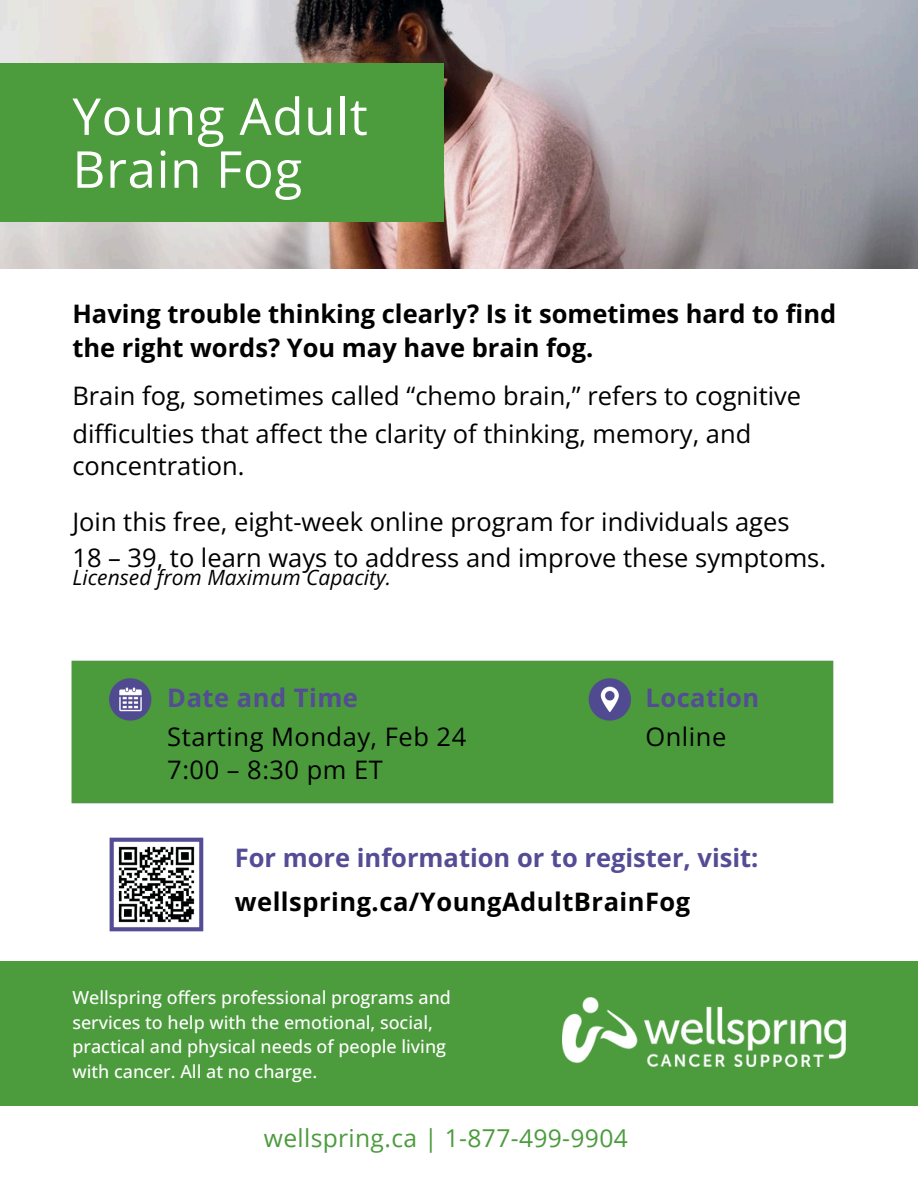
<style>
.page{position:relative;width:918px;height:1188px;background:#fff}
.page>*{position:absolute;margin:0;border:0;box-sizing:border-box;transform-origin:0 0}
.t1{font:50.85px/52.8px "Open Sans";letter-spacing:.015em;color:#fff}
.t2{font:25.5px/38.2px "Open Sans";color:#000101}
.t3{font:700 25.5px/33.8px "Open Sans";color:#000101}
.t4{font:700 25.5px/43.8px "Open Sans";color:#544c95}
.t5{font:25.5px/39.3px "Open Sans";letter-spacing:.02em;color:#000101}
.t6{font:700 25.5px/39.3px "Open Sans";letter-spacing:.02em;color:#544c95}
.t7{font:24.6px "Open Sans";letter-spacing:.015em;color:#4c9b3d}
.t8{font:italic 21px "Open Sans";color:#000101}
.t9{font:500 18px/24.8px "Open Sans";color:#fff}
.s1{font-weight:700;color:#544c95}
.s2{font-weight:400;color:#000101}
.s3{color:#000101}
</style>
<div class="page">
<img style="left:0;top:0;width:918px;height:269px">
<div style="left:0;top:962px;width:918px;height:144px;background:#4c9b3d"></div>
<img style="left:562px;top:998px;width:284px;height:68px">
<img style="left:109px;top:837px;width:95px;height:95px">
<div style="left:0;top:63px;width:443px;height:159px;background:#4c9b3d"></div>
<div style="left:71px;top:660px;width:763px;height:144px;background:#4b9b3c"></div>
<p class="t1" style="left:72px;top:89px;width:297px">Young Adult<br>Brain Fog</p>
<h3 class="t3" style="left:72px;top:296px;width:765px">Having trouble thinking clearly? Is it sometimes hard to find the right words? You may have brain fog.</h3>
<h3 class="t2" style="left:72px;top:376px;width:730px">Brain fog, sometimes called “chemo brain,” refers to cognitive difficulties that affect the clarity of thinking, memory, and</h3>
<h3 class="t2" style="left:72px;top:446px;width:174px">concentration.</h3>
<h3 class="t2" style="left:72px;top:503px;width:755px;line-height:36px">Join this free, eight-week online program for individuals ages<br>18 – 39, to learn ways to address and improve these symptoms.</h3>
<h3 class="t8" style="left:72px;top:563px;width:320px">Licensed from Maximum Capacity.</h3>
<h1 class="t5" style="left:167px;top:677px;width:300px"><span class="s1">Date and Time<br></span>Starting Monday, Feb 24</h1>
<h1 class="t2" style="left:167px;top:750px;width:217px">7:00 – 8:30 pm ET</h1>
<h3 class="t6" style="left:646px;top:677px;width:115px">Location<br><span class="s2">Online</span></h3>
<p class="t4" style="left:235px;top:835px;width:525px">For more information or to register, visit: <span class="s3">wellspring.ca/YoungAdultBrainFog</span></p>
<p class="t9" style="left:72px;top:984px;width:380px">Wellspring offers professional programs and services to help with the emotional, social, practical and physical needs of people living with cancer. All at no charge.</p>
<h3 class="t7" style="left:264px;top:1120px;width:365px">wellspring.ca | 1-877-499-9904</h3>
</div>
